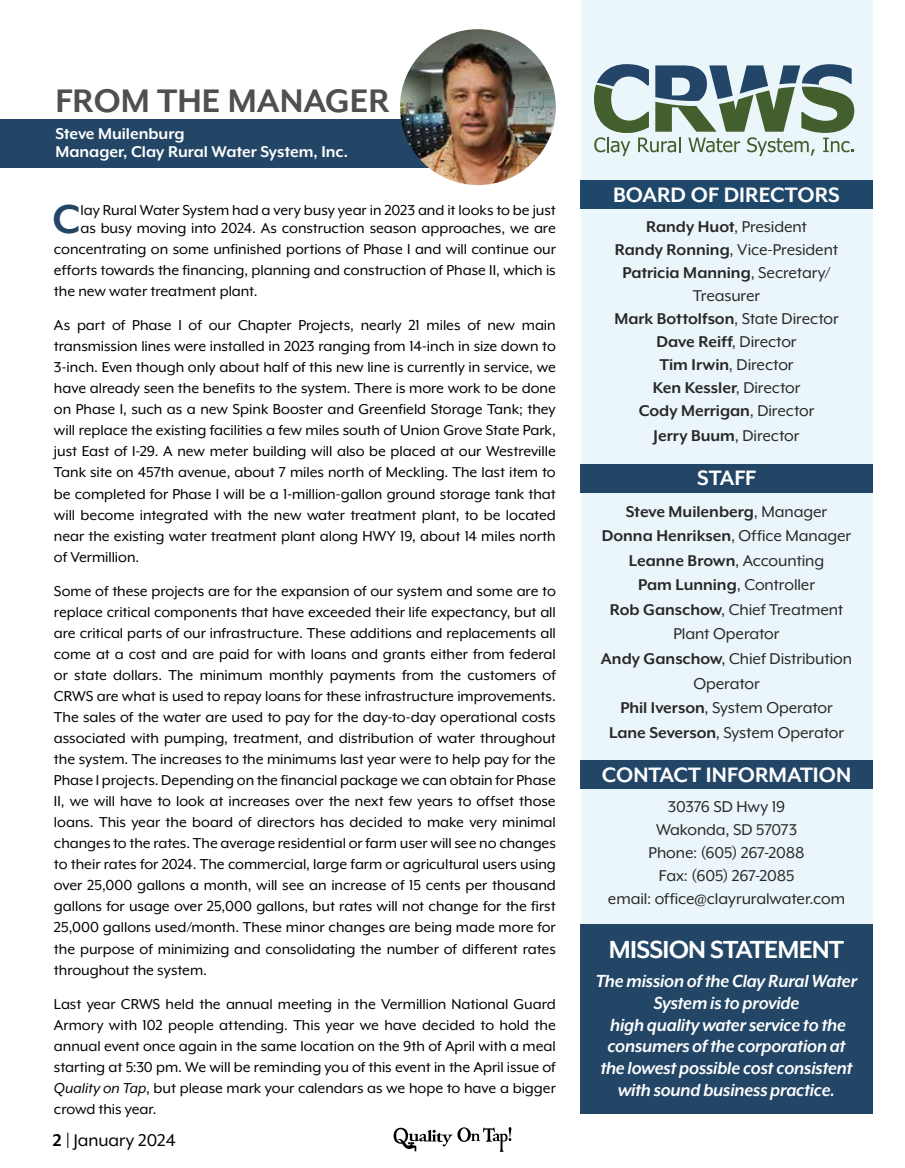
<style>
.page{position:relative;width:905px;height:1168px;background:#fff}
.page>*{position:absolute;margin:0;border:0;box-sizing:border-box;transform-origin:0 0}
.t1{font:700 46.5px "Mr Eaves XL Mod OT";color:#234667}
.t2{font:700 37.5px "Mr Eaves XL Mod OT";color:#4e4f51}
.t3{font:700 28.5px "Mr Eaves XL Mod OT";letter-spacing:-.03em;color:#fff}
.t4{font:700 24px "Mr Eaves XL Mod OT";color:#fff}
.t5{font:italic 700 20.1px/21.9px "Mr Eaves XL Mod OT";letter-spacing:-.01em;color:#fff;text-align:center;scale:.95 1}
.t6{font:19.5px "Mr Eaves XL Mod OT";color:#000}
.t7{font:18px/23.2px "Mr Eaves XL Mod OT";letter-spacing:-.005em;color:#292829;text-align:center}
.t8{font:700 18px/18px "Mr Eaves XL Mod OT";color:#fff}
.t9{font:16.5px/21px "Mr Eaves XL Mod OT";letter-spacing:-.005em;color:#000;text-align:justify}
.s1{font-style:italic}
.s2{font-weight:700}
</style>
<div class="page">
<div style="left:580px;top:0;width:292px;height:950px;background:#ebf6fb"></div>
<div style="left:0;top:119px;width:457px;height:49px;background:#234667"></div>
<img style="left:400px;top:29px;width:156px;height:156px;border-radius:78px">
<div style="left:580px;top:180px;width:292px;height:29px;background:#1e4769"></div>
<div style="left:580px;top:465px;width:292px;height:28px;background:#234667"></div>
<div style="left:580px;top:760px;width:292px;height:29px;background:#234667"></div>
<div style="left:580px;top:924px;width:292px;height:190px;background:#234667"></div>
<svg style="left:594px;top:64px;width:260px;height:92px"></svg>
<svg style="left:393px;top:1127px;width:118px;height:25px"></svg>
<h2 class="t2" style="left:55px;top:80px;width:336px">FROM THE MANAGER</h2>
<p class="t8" style="left:55px;top:125px;width:294px">Steve Muilenburg<br>Manager, Clay Rural Water System, Inc.</p>
<h1 class="t1" style="left:52px;top:193px;width:29px">C</h1>
<p class="t9" style="left:80px;top:201px;width:477px;line-height:18px">lay Rural Water System had a very busy year in 2023 and it looks to be just as busy moving into 2024. As construction season approaches, we are</p>
<p class="t9" style="left:54px;top:238px;width:503px">concentrating on some unfinished portions of Phase I and will continue our efforts towards the financing, planning and construction of Phase II, which is the new water treatment plant.</p>
<p class="t9" style="left:54px;top:315px;width:503px">As part of Phase I of our Chapter Projects, nearly 21 miles of new main transmission lines were installed in 2023 ranging from 14-inch in size down to 3-inch. Even though only about half of this new line is currently in service, we have already seen the benefits to the system. There is more work to be done on Phase I, such as a new Spink Booster and Greenfield Storage Tank; they will replace the existing facilities a few miles south of Union Grove State Park, just East of I-29. A new meter building will also be placed at our Westreville Tank site on 457th avenue, about 7 miles north of Meckling. The last item to be completed for Phase I will be a 1-million-gallon ground storage tank that will become integrated with the new water treatment plant, to be located near the existing water treatment plant along HWY 19, about 14 miles north of Vermillion.</p>
<p class="t9" style="left:54px;top:581px;width:503px">Some of these projects are for the expansion of our system and some are to replace critical components that have exceeded their life expectancy, but all are critical parts of our infrastructure. These additions and replacements all come at a cost and are paid for with loans and grants either from federal or state dollars. The minimum monthly payments from the customers of CRWS are what is used to repay loans for these infrastructure improvements.<br>The sales of the water are used to pay for the day-to-day operational costs associated with pumping, treatment, and distribution of water throughout the system. The increases to the minimums last year were to help pay for the Phase I projects. Depending on the financial package we can obtain for Phase II, we will have to look at increases over the next few years to offset those loans. This year the board of directors has decided to make very minimal changes to the rates. The average residential or farm user will see no changes to their rates for 2024. The commercial, large farm or agricultural users using over 25,000 gallons a month, will see an increase of 15 cents per thousand gallons for usage over 25,000 gallons, but rates will not change for the first 25,000 gallons used/month. These minor changes are being made more for the purpose of minimizing and consolidating the number of different rates throughout the system.</p>
<p class="t9" style="left:54px;top:993px;width:503px">Last year CRWS held the annual meeting in the Vermillion National Guard Armory with 102 people attending. This year we have decided to hold the annual event once again in the same location on the 9th of April with a meal starting at 5:30 pm. We will be reminding you of this event in the April issue of <span class="s1">Quality on Tap</span>, but please mark your calendars as we hope to have a bigger crowd this year.</p>
<p class="t6" style="left:53px;top:1130px;width:124px"><span class="s2">2</span> | January 2024</p>
<h3 class="t4" style="left:613px;top:181px;width:228px">BOARD OF DIRECTORS</h3>
<p class="t7" style="left:614px;top:214px;width:226px"><span class="s2">Randy Huot</span>, President<br><span class="s2">Randy Ronning</span>, Vice-President<br><span class="s2">Patricia Manning</span>, Secretary/<br>Treasurer<br><span class="s2">Mark Bottolfson</span>, State Director<br><span class="s2">Dave Reiff</span>, Director<br><span class="s2">Tim Irwin</span>, Director<br><span class="s2">Ken Kessler</span>, Director<br><span class="s2">Cody Merrigan</span>, Director<br><span class="s2">Jerry Buum</span>, Director</p>
<h3 class="t4" style="left:697px;top:465px;width:61px">STAFF</h3>
<p class="t7" style="left:601px;top:499px;width:253px;line-height:24.6px"><span class="s2">Steve Muilenberg</span>, Manager<br><span class="s2">Donna Henriksen</span>, Office Manager<br><span class="s2">Leanne Brown</span>, Accounting<br><span class="s2">Pam Lunning</span>, Controller<br><span class="s2">Rob Ganschow</span>, Chief Treatment<br>Plant Operator<br><span class="s2">Andy Ganschow</span>, Chief Distribution<br>Operator<br><span class="s2">Phil Iverson</span>, System Operator<br><span class="s2">Lane Severson</span>, System Operator</p>
<h3 class="t4" style="left:602px;top:762px;width:251px">CONTACT INFORMATION</h3>
<p class="t7" style="left:608px;top:795px;width:239px">30376 SD Hwy 19<br>Wakonda, SD 57073<br>Phone: (605) 267-2088<br>Fax: (605) 267-2085<br>email: office@clayruralwater.com</p>
<h3 class="t3" style="left:608px;top:933px;width:237px">MISSION STATEMENT</h3>
<p class="t5" style="left:595px;top:970px;width:277px">The mission of the Clay Rural Water<br>System is to provide<br>high quality water service to the consumers of the corporation at the lowest possible cost consistent with sound business practice.</p>
</div>
